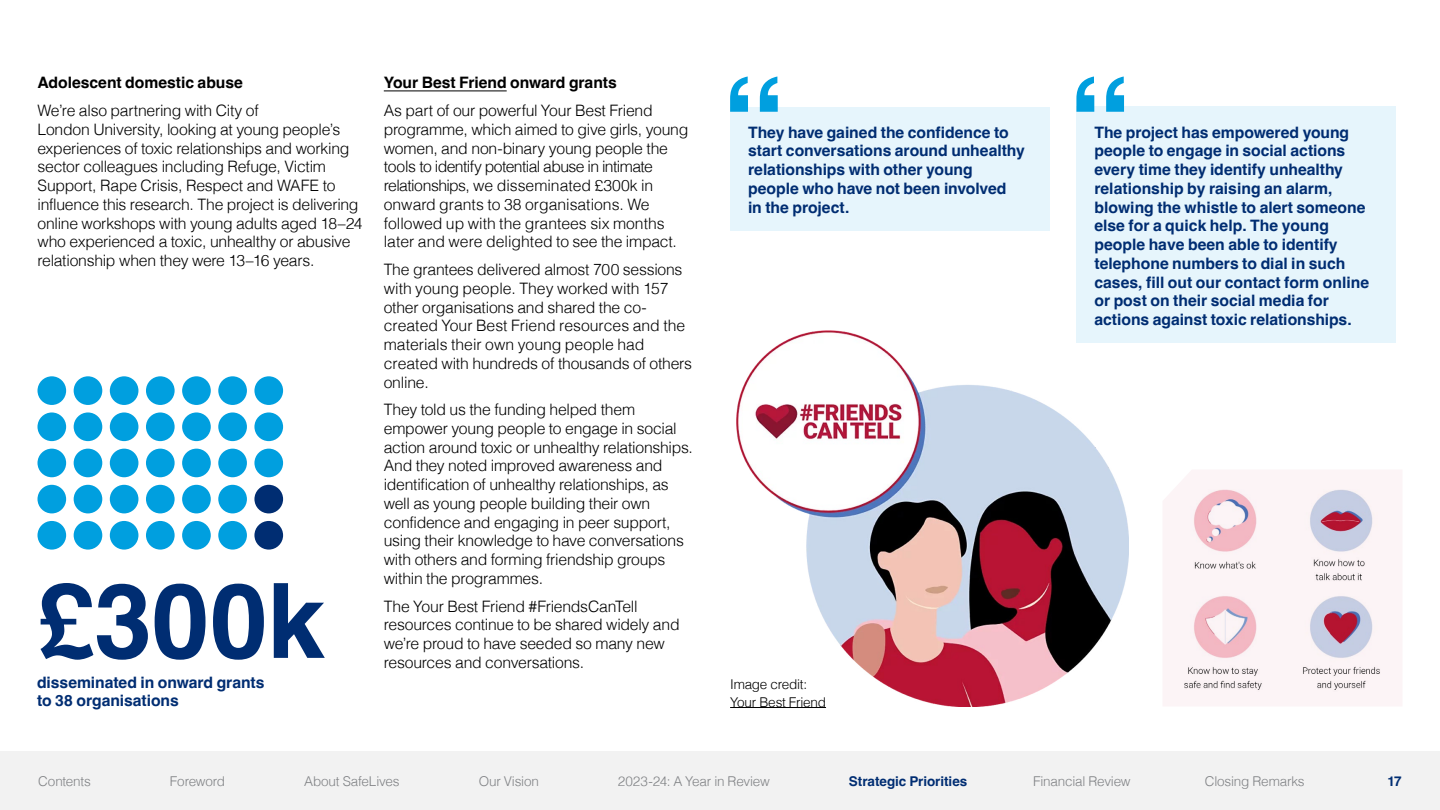
<style>
.page{position:relative;width:1440px;height:810px;background:#fff}
.page>*{position:absolute;margin:0;border:0;box-sizing:border-box;transform-origin:0 0}
.Headline_1{font:700 104.18px "Helvetica";color:#002d72}
.Body{font:300 15.75px/18.8px "Helvetica";letter-spacing:-.015em;color:#000}
.Body-2{font:700 15.75px/18.8px "Helvetica";color:#002d72}
.Body_subheading{font:700 15.75px "Helvetica";letter-spacing:-.005em;color:#000}
.t1{font:300 13.5px "Helvetica";letter-spacing:-.015em;color:#808285}
.Small_heading_34pt{font:300 13.5px/17.2px "Helvetica";letter-spacing:-.015em;color:#000}
.Body-3{font:700 13.5px "Helvetica";letter-spacing:-.005em;color:#002d72}
.s1{font-weight:700}
</style>
<div class="page">
<div style="left:1163px;top:470px;width:239px;height:236px;background:#fcf4f6"></div>
<div style="left:37px;top:449px;width:29px;height:28px;background:#009fdf;border-radius:50%"></div>
<div style="left:74px;top:449px;width:28px;height:28px;background:#009fdf;border-radius:50%"></div>
<div style="left:110px;top:449px;width:28px;height:28px;background:#009fdf;border-radius:50%"></div>
<div style="left:146px;top:449px;width:29px;height:28px;background:#009fdf;border-radius:50%"></div>
<div style="left:182px;top:449px;width:29px;height:28px;background:#009fdf;border-radius:50%"></div>
<div style="left:218px;top:449px;width:29px;height:28px;background:#009fdf;border-radius:50%"></div>
<div style="left:254px;top:449px;width:29px;height:28px;background:#009fdf;border-radius:50%"></div>
<div style="left:37px;top:412px;width:29px;height:29px;background:#009fdf;border-radius:50%"></div>
<div style="left:74px;top:412px;width:28px;height:29px;background:#009fdf;border-radius:50%"></div>
<div style="left:110px;top:412px;width:28px;height:29px;background:#009fdf;border-radius:50%"></div>
<div style="left:146px;top:412px;width:29px;height:29px;background:#009fdf;border-radius:50%"></div>
<div style="left:182px;top:412px;width:29px;height:29px;background:#009fdf;border-radius:50%"></div>
<div style="left:218px;top:412px;width:29px;height:29px;background:#009fdf;border-radius:50%"></div>
<div style="left:254px;top:412px;width:29px;height:29px;background:#009fdf;border-radius:50%"></div>
<div style="left:37px;top:376px;width:29px;height:29px;background:#009fdf;border-radius:50%"></div>
<div style="left:74px;top:376px;width:28px;height:29px;background:#009fdf;border-radius:50%"></div>
<div style="left:110px;top:376px;width:28px;height:29px;background:#009fdf;border-radius:50%"></div>
<div style="left:146px;top:376px;width:29px;height:29px;background:#009fdf;border-radius:50%"></div>
<div style="left:182px;top:376px;width:29px;height:29px;background:#009fdf;border-radius:50%"></div>
<div style="left:218px;top:376px;width:29px;height:29px;background:#009fdf;border-radius:50%"></div>
<div style="left:254px;top:376px;width:29px;height:29px;background:#009fdf;border-radius:50%"></div>
<div style="left:37px;top:485px;width:29px;height:28px;background:#009fdf;border-radius:50%"></div>
<div style="left:74px;top:485px;width:28px;height:28px;background:#009fdf;border-radius:50%"></div>
<div style="left:254px;top:485px;width:29px;height:28px;background:#002d72;border-radius:50%"></div>
<div style="left:110px;top:485px;width:28px;height:28px;background:#009fdf;border-radius:50%"></div>
<div style="left:146px;top:485px;width:29px;height:28px;background:#009fdf;border-radius:50%"></div>
<div style="left:182px;top:485px;width:29px;height:28px;background:#009fdf;border-radius:50%"></div>
<div style="left:218px;top:485px;width:29px;height:28px;background:#009fdf;border-radius:50%"></div>
<div style="left:37px;top:521px;width:29px;height:29px;background:#009fdf;border-radius:50%"></div>
<div style="left:254px;top:521px;width:29px;height:29px;background:#002d72;border-radius:50%"></div>
<div style="left:74px;top:521px;width:28px;height:29px;background:#009fdf;border-radius:50%"></div>
<div style="left:110px;top:521px;width:28px;height:29px;background:#009fdf;border-radius:50%"></div>
<div style="left:146px;top:521px;width:29px;height:29px;background:#009fdf;border-radius:50%"></div>
<div style="left:182px;top:521px;width:29px;height:29px;background:#009fdf;border-radius:50%"></div>
<div style="left:218px;top:521px;width:29px;height:29px;background:#009fdf;border-radius:50%"></div>
<img style="left:736px;top:330px;width:392px;height:377px">
<img style="left:1180px;top:489px;width:205px;height:202px">
<hr style="left:730px;top:707px;width:96px;height:1px;background:#000">
<div style="left:1076px;top:107px;width:320px;height:236px;background:#e6f5fc"></div>
<svg style="left:1076px;top:76px;width:48px;height:36px"></svg>
<div style="left:730px;top:107px;width:320px;height:124px;background:#e6f5fc"></div>
<svg style="left:730px;top:76px;width:48px;height:36px"></svg>
<div style="left:0;top:752px;width:1440px;height:58px;background:#f2f2f2"></div>
<hr style="left:384px;top:91px;width:123px;height:1px;background:#000">
<p class="Body_subheading" style="left:38px;top:73px;width:207px">Adolescent domestic abuse</p>
<p class="Body" style="left:38px;top:100px;width:327px">We’re also partnering with City of<br>London University, looking at young people’s experiences of toxic relationships and working sector colleagues including Refuge, Victim Support, Rape Crisis, Respect and WAFE to influence this research. The project is delivering online workshops with young adults aged 18–24 who experienced a toxic, unhealthy or abusive relationship when they were 13–16 years.</p>
<p class="Headline_1" style="left:37px;top:558px;width:289px">£300k</p>
<p class="Body-2" style="left:37px;top:675px;width:229px">disseminated in onward grants to 38 organisations</p>
<p class="Body" style="left:384px;top:68px;width:270px;line-height:27.8px"><span class="s1">Your Best Friend onward grants<br></span>As part of our powerful Your Best Friend</p>
<p class="Body" style="left:384px;top:119px;width:306px">programme, which aimed to give girls, young women, and non-binary young people the tools to identify potential abuse in intimate relationships, we disseminated £300k in onward grants to 38 organisations. We followed up with the grantees six months later and were delighted to see the impact.</p>
<p class="Body" style="left:384px;top:259px;width:310px">The grantees delivered almost 700 sessions with young people. They worked with 157 other organisations and shared the co&shy;created Your Best Friend resources and the materials their own young people had created with hundreds of thousands of others online.</p>
<p class="Body" style="left:384px;top:399px;width:311px">They told us the funding helped them empower young people to engage in social action around toxic or unhealthy relationships.<br>And they noted improved awareness and identification of unhealthy relationships, as well as young people building their own confidence and engaging in peer support, using their knowledge to have conversations with others and forming friendship groups within the programmes.</p>
<p class="Body" style="left:384px;top:596px;width:297px">The Your Best Friend #FriendsCanTell resources continue to be shared widely and we’re proud to have seeded so many new</p>
<p class="Body" style="left:384px;top:652px;width:202px">resources and conversations.</p>
<p class="Body-2" style="left:748px;top:124px;width:278px">They have gained the confidence to start conversations around unhealthy relationships with other young people who have not been involved<br>in the project.</p>
<p class="Small_heading_34pt" style="left:730px;top:675px;width:97px">Image credit:<br>Your Best Friend</p>
<p class="Body-2" style="left:1094px;top:124px;width:276px">The project has empowered young people to engage in social actions every time they identify unhealthy relationship by raising an alarm, blowing the whistle to alert someone else for a quick help. The young people have been able to identify telephone numbers to dial in such cases, fill out our contact form online or post on their social media for actions against toxic relationships.</p>
<p class="t1" style="left:38px;top:770px;width:54px">Contents</p>
<p class="t1" style="left:170px;top:770px;width:57px">Foreword</p>
<p class="t1" style="left:304px;top:770px;width:97px">About SafeLives</p>
<p class="t1" style="left:479px;top:770px;width:62px">Our Vision</p>
<p class="t1" style="left:618px;top:770px;width:153px">2023-24: A Year in Review</p>
<p class="Body-3" style="left:849px;top:773px;width:120px">Strategic Priorities</p>
<p class="t1" style="left:1033px;top:770px;width:99px">Financial Review</p>
<p class="t1" style="left:1205px;top:770px;width:101px">Closing Remarks</p>
<p class="Body-3" style="left:1388px;top:773px;width:16px">17</p>
</div>
